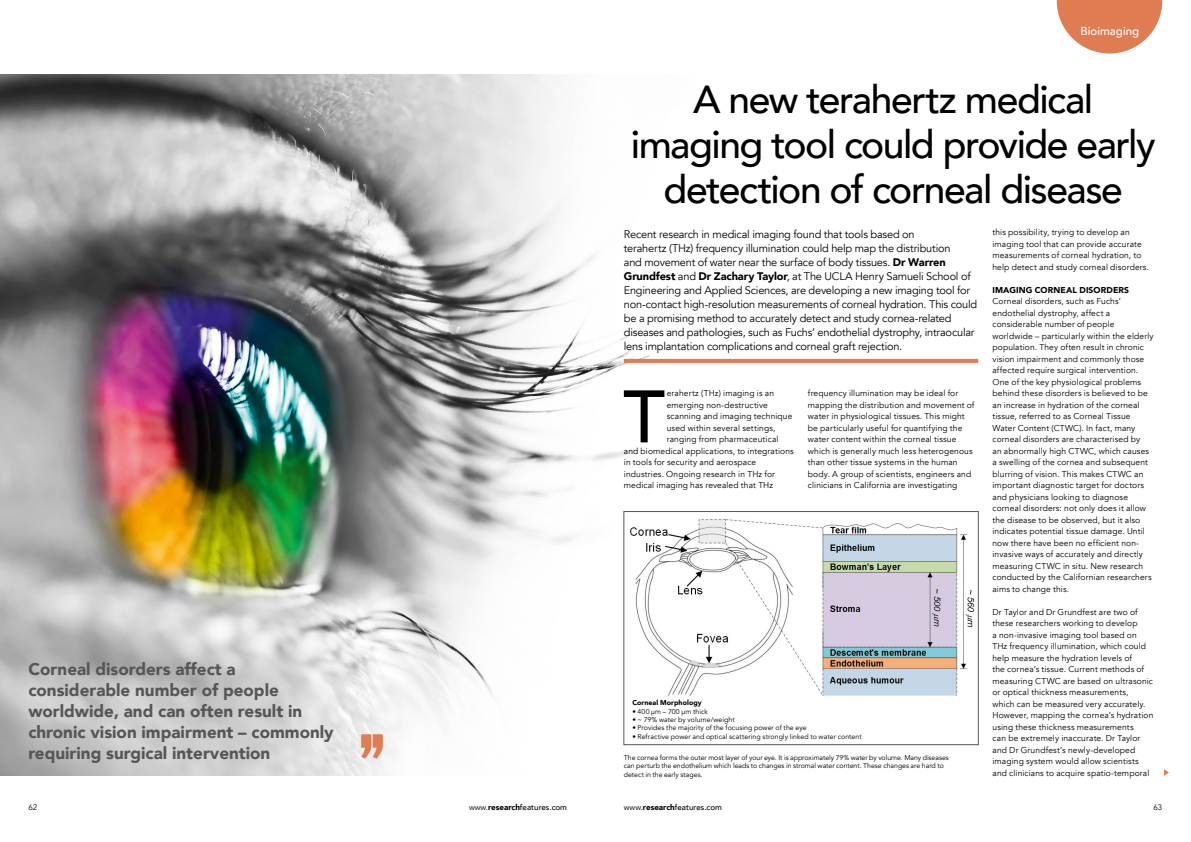
<style>
.page{position:relative;width:1191px;height:842px;background:#fff}
.page>*{position:absolute;margin:0;border:0;box-sizing:border-box;transform-origin:0 0}
.t1{font:500 73.5px "Avenir";color:#000}
.t2{font:500 39px/45px "Avenir";letter-spacing:-.04em;color:#000;text-align:center}
.t3{font:900 17px/21px "Avenir";color:#565655}
.t4{font:500 11.6px "Avenir";color:#fff}
.t5{font:11px/14px "Avenir";letter-spacing:-.02em;color:#000}
.t6{font:8.5px/11.5px "Avenir";letter-spacing:.015em;color:#000}
.t7{font:900 8.5px "Avenir";letter-spacing:.015em;color:#000}
.t8{font:500 8px "Avenir";color:#000}
.t9{font:8px "Avenir";color:#000}
.t10{font:7px/8.5px "Avenir";color:#000}
.t11{font:900 7px "Avenir";letter-spacing:.01em;color:#000}
.s1{font-weight:900}
.s2{font-weight:400}
</style>
<div class="page">
<img style="left:0;top:74px;width:886px;height:702px">
<svg style="left:624px;top:359px;width:354px;height:4px"></svg>
<svg style="left:1056px;top:0;width:106px;height:54px"></svg>
<svg style="left:1164px;top:769px;width:4px;height:7px"></svg>
<svg style="left:361px;top:734px;width:22px;height:25px"></svg>
<img style="left:625px;top:520px;width:350px;height:175px">
<div style="left:623px;top:511px;width:355px;height:234px;border:1px solid #565655"></div>
<h3 class="t4" style="left:1080px;top:21px;width:60px">Bioimaging</h3>
<h3 class="t3" style="left:28px;top:658px;width:307px">Corneal disorders affect a considerable number of people worldwide, and can often result in chronic vision impairment – commonly requiring surgical intervention</h3>
<h2 class="t2" style="left:631px;top:75px;width:526px">A new terahertz medical imaging tool could provide early detection of corneal disease</h2>
<p class="t5" style="left:624px;top:228px;width:355px">Recent research in medical imaging found that tools based on<br>terahertz (THz) frequency illumination could help map the distribution<br>and movement of water near the surface of body tissues. <span class="s1">Dr Warren Grundfest</span> and <span class="s1">Dr Zachary Taylor</span>, at The UCLA Henry Samueli School of Engineering and Applied Sciences, are developing a new imaging tool for non-contact high-resolution measurements of corneal hydration. This could be a promising method to accurately detect and study cornea-related diseases and pathologies, such as Fuchs’ endothelial dystrophy, intraocular lens implantation complications and corneal graft rejection.</p>
<h1 class="t1" style="left:623px;top:353px;width:44px">T</h1>
<p class="t6" style="left:666px;top:388px;width:109px">erahertz (THz) imaging is an</p>
<p class="t6" style="left:666px;top:399px;width:103px">emerging non-destructive</p>
<p class="t6" style="left:666px;top:411px;width:127px">scanning and imaging technique</p>
<p class="t6" style="left:666px;top:422px;width:110px">used within several settings,</p>
<p class="t6" style="left:666px;top:434px;width:113px">ranging from pharmaceutical</p>
<p class="t6" style="left:624px;top:445px;width:171px">and biomedical applications, to integrations</p>
<p class="t6" style="left:624px;top:457px;width:134px">in tools for security and aerospace</p>
<p class="t6" style="left:624px;top:468px;width:153px">industries. Ongoing research in THz for</p>
<p class="t6" style="left:624px;top:480px;width:151px">medical imaging has revealed that THz</p>
<p class="t6" style="left:808px;top:388px;width:168px">frequency illumination may be ideal for mapping the distribution and movement of water in physiological tissues. This might be particularly useful for quantifying the water content within the corneal tissue which is generally much less heterogenous than other tissue systems in the human body. A group of scientists, engineers and clinicians in California are investigating</p>
<p class="t11" style="left:632px;top:697px;width:71px">Corneal Morphology</p>
<p class="t10" style="left:632px;top:707px;width:77px">• 400 μm – 700 μm thick</p>
<p class="t10" style="left:632px;top:715px;width:104px">• ~ 79% water by volume/weight</p>
<p class="t10" style="left:632px;top:724px;width:176px">• Provides the majority of the focusing power of the eye</p>
<p class="t10" style="left:632px;top:732px;width:231px">• Refractive power and optical scattering strongly linked to water content</p>
<p class="t10" style="left:624px;top:753px;width:326px">The cornea forms the outer most layer of your eye. It is approximately 79% water by volume. Many diseases can perturb the endothelium which leads to changes in stromal water content. These changes are hard to detect in the early stages.</p>
<p class="t6" style="left:992px;top:227px;width:158px">this possibility, trying to develop an imaging tool that can provide accurate measurements of corneal hydration, to help detect and study corneal disorders.</p>
<p class="t7" style="left:992px;top:283px;width:138px">IMAGING CORNEAL DISORDERS</p>
<p class="t6" style="left:992px;top:296px;width:163px">Corneal disorders, such as Fuchs’ endothelial dystrophy, affect a considerable number of people worldwide – particularly within the elderly population. They often result in chronic vision impairment and commonly those affected require surgical intervention.<br>One of the key physiological problems behind these disorders is believed to be an increase in hydration of the corneal tissue, referred to as Corneal Tissue Water Content (CTWC). In fact, many corneal disorders are characterised by<br>an abnormally high CTWC, which causes a swelling of the cornea and subsequent blurring of vision. This makes CTWC an important diagnostic target for doctors and physicians looking to diagnose corneal disorders: not only does it allow the disease to be observed, but it also indicates potential tissue damage. Until now there have been no efficient non&shy;invasive ways of accurately and directly measuring CTWC in situ. New research conducted by the Californian researchers aims to change this.</p>
<p class="t6" style="left:992px;top:606px;width:162px">Dr Taylor and Dr Grundfest are two of these researchers working to develop<br>a non-invasive imaging tool based on THz frequency illumination, which could help measure the hydration levels of<br>the cornea’s tissue. Current methods of measuring CTWC are based on ultrasonic or optical thickness measurements,<br>which can be measured very accurately.<br>However, mapping the cornea’s hydration using these thickness measurements<br>can be extremely inaccurate. Dr Taylor and Dr Grundfest’s newly-developed imaging system would allow scientists and clinicians to acquire spatio-temporal</p>
<p class="t9" style="left:28px;top:803px;width:10px">62</p>
<p class="t8" style="left:469px;top:801px;width:100px"><span class="s2">www.</span><span class="s1">research</span>features.com</p>
<p class="t8" style="left:624px;top:801px;width:100px"><span class="s2">www.</span><span class="s1">research</span>features.com</p>
<p class="t9" style="left:1153px;top:803px;width:10px">63</p>
</div>
